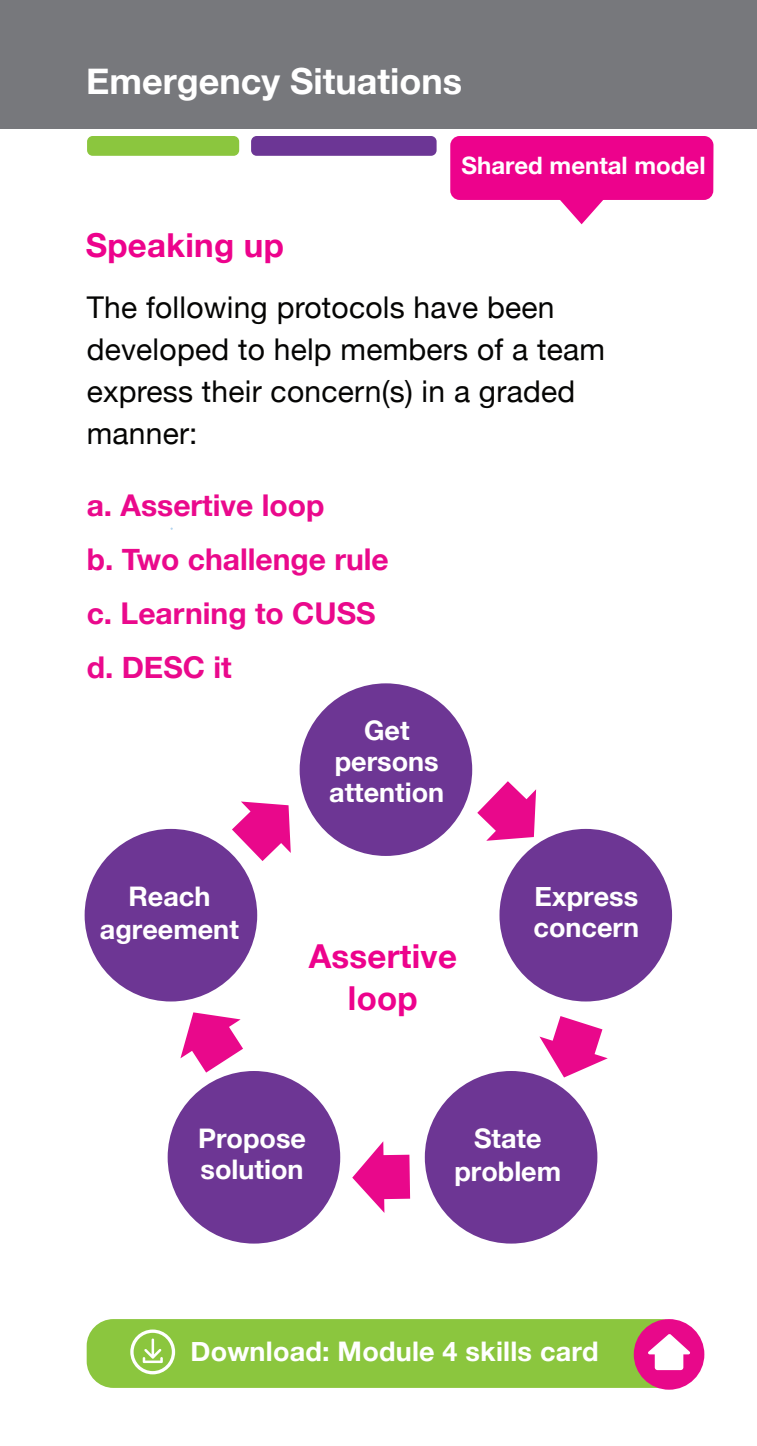
<style>
.page{position:relative;width:757px;height:1446px;background:#fff}
.page>*{position:absolute;margin:0;border:0;box-sizing:border-box;transform-origin:0 0}
.t1{font:700 36px "Helvetica Neue";color:#fff}
.t2{font:700 33px/42px "Helvetica Neue";letter-spacing:.01em;color:#ed028c;text-align:center}
.t3{font:30px/42px "Helvetica Neue";letter-spacing:.01em;color:#050504}
.t4{font:700 30px/54px "Helvetica Neue";color:#ea098c}
.t5{font:700 27px/31.2px "Helvetica Neue";color:#fff;text-align:center}
.t6{font:700 24px "Helvetica Neue";color:#fff}
</style>
<div class="page">
<div style="left:168px;top:1071px;width:172px;height:172px;background:#6d3694;border-radius:50%"></div>
<div style="left:300px;top:683px;width:172px;height:173px;background:#6d3694;border-radius:50%"></div>
<div style="left:499px;top:829px;width:173px;height:172px;background:#6d3694;border-radius:50%"></div>
<div style="left:85px;top:829px;width:172px;height:172px;background:#6d3694;border-radius:50%"></div>
<div style="left:425px;top:1071px;width:172px;height:172px;background:#6d3694;border-radius:50%"></div>
<svg style="left:232px;top:801px;width:59px;height:60px"></svg>
<svg style="left:180px;top:1012px;width:63px;height:60px"></svg>
<svg style="left:477px;top:781px;width:59px;height:60px"></svg>
<svg style="left:539px;top:1016px;width:69px;height:61px"></svg>
<svg style="left:352px;top:1141px;width:58px;height:72px"></svg>
<div style="left:87px;top:1319px;width:600px;height:69px;background:#8bc63e;border-radius:27px"></div>
<svg style="left:130px;top:1329px;width:45px;height:45px"></svg>
<div style="left:634px;top:1319px;width:70px;height:70px;background:#e8088a;border-radius:50%"></div>
<div style="left:655px;top:1351px;width:28px;height:19px;background:#fff;border-radius:3px"></div>
<svg style="left:648px;top:1334px;width:42px;height:20px"></svg>
<div style="left:1px;top:1px;width:756px;height:128px;background:#77787c"></div>
<div style="left:87px;top:136px;width:152px;height:20px;background:#8bc63e;border-radius:6px"></div>
<div style="left:251px;top:136px;width:186px;height:20px;background:#6c3695;border-radius:6px"></div>
<svg style="left:560px;top:200px;width:43px;height:24px"></svg>
<div style="left:450px;top:136px;width:263px;height:64px;background:#ed028c;border-radius:9px"></div>
<h1 class="t1" style="left:86px;top:53px;width:377px">Emergency Situations</h1>
<p class="t2" style="left:86px;top:225px;width:200px">Speaking up</p>
<p class="t6" style="left:461px;top:146px;width:245px">Shared mental model</p>
<p class="t3" style="left:87px;top:288px;width:520px">The following protocols have been developed to help members of a team express their concern(s) in a graded manner:</p>
<p class="t4" style="left:87px;top:479px;width:304px">a. Assertive loop<br>b. Two challenge rule c. Learning to CUSS d. DESC it</p>
<p class="t5" style="left:100px;top:880px;width:140px;line-height:33.6px">Reach agreement</p>
<p class="t5" style="left:329px;top:715px;width:116px">Get persons attention</p>
<p class="t2" style="left:309px;top:936px;width:150px">Assertive loop</p>
<p class="t5" style="left:534px;top:881px;width:107px;text-align:left">Express concern</p>
<p class="t5" style="left:198px;top:1123px;width:109px;text-align:left">Propose solution</p>
<p class="t5" style="left:454px;top:1122px;width:108px;line-height:33.6px">State problem</p>
<p class="t5" style="left:190px;top:1336px;width:410px">Download: Module 4 skills card</p>
</div>
